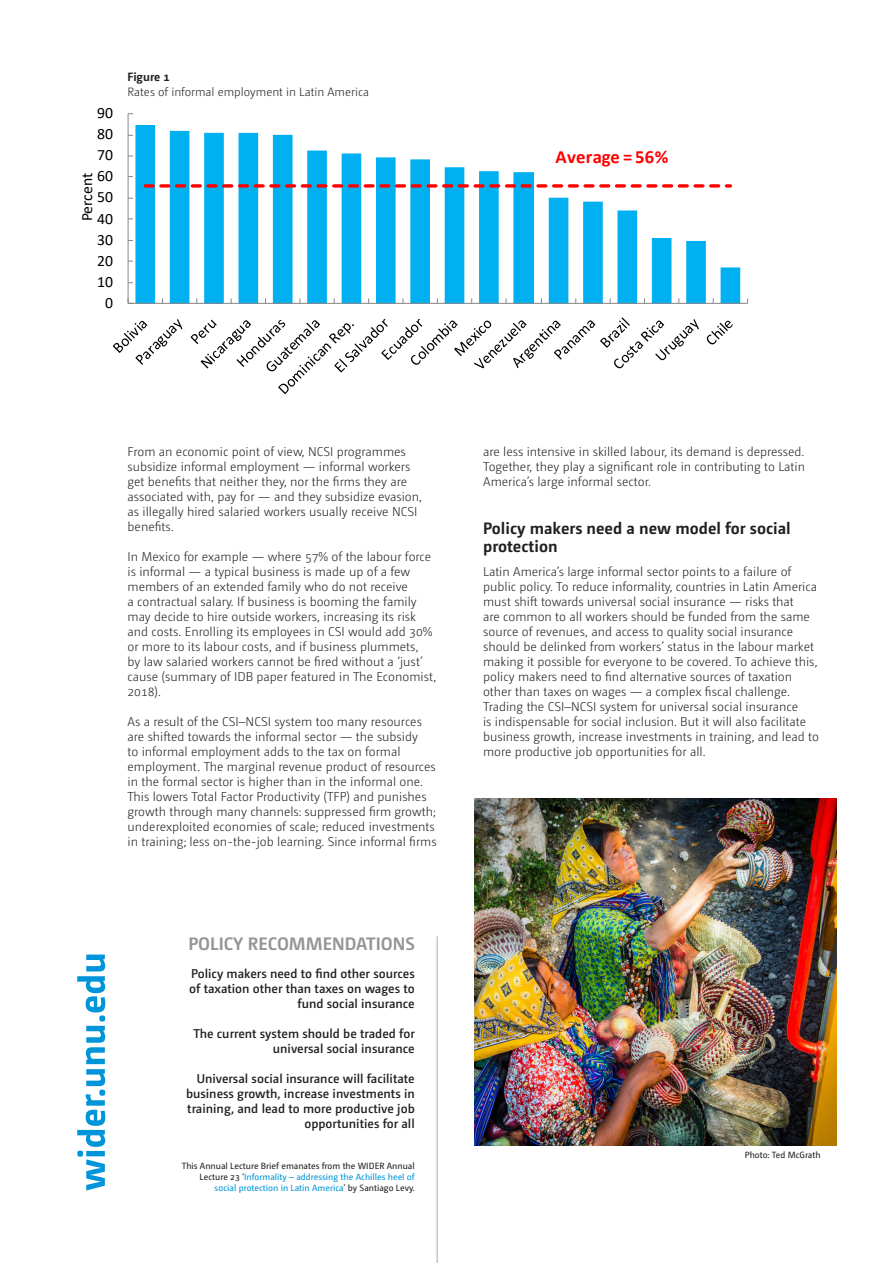
<style>
.page{position:relative;width:893px;height:1263px;background:#fff}
.page>*{position:absolute;margin:0;border:0;box-sizing:border-box;transform-origin:0 0}
.t1{font:700 18.6px "Calibri";letter-spacing:.015em;color:#f00}
.KEY_FINDINGS{font:700 18px "Camingo Dos";color:#939598}
.Heading_1{font:700 16.5px/18px "Camingo Dos";color:#231f20}
.t2{font:15.75px "Calibri";letter-spacing:-.005em;color:#000}
.Body{font:300 12.75px/15px "Camingo Dos";color:#231f20}
.INTRO{font:600 12.75px/15px "Camingo Dos";color:#231f20;text-align:right}
.Figure{font:300 12px "Camingo Dos";color:#231f20}
.Figure_title{font:700 12px "Camingo Dos";color:#231f20}
.small_text{font:9px/10.8px "Camingo Dos";color:#231f20;text-align:right}
.s1{color:#0095d9}
</style>
<div class="page">
<hr style="left:437px;top:936px;width:1px;height:327px;background:#a8a9ad">
<svg style="left:77px;top:954px;width:28px;height:236px"></svg>
<svg style="left:135px;top:125px;width:605px;height:178px"></svg>
<hr style="left:128px;top:114px;width:1px;height:189px;background:#868686">
<hr style="left:128px;top:303px;width:620px;height:1px;background:#868686">
<svg style="left:145px;top:184px;width:585px;height:4px"></svg>
<svg style="left:112px;top:317px;width:621px;height:77px"></svg>
<img style="left:474px;top:799px;width:362px;height:347px">
<p class="t2" style="left:97px;top:102px;width:17px">90</p>
<p class="t2" style="left:97px;top:123px;width:17px">80</p>
<p class="t2" style="left:97px;top:144px;width:17px">70</p>
<p class="t2" style="left:97px;top:165px;width:17px">60</p>
<p class="t2" style="left:76px;top:221px;width:50px;rotate:-90deg">Percent</p>
<p class="t2" style="left:97px;top:186px;width:17px">50</p>
<p class="t2" style="left:97px;top:207px;width:17px">40</p>
<p class="t2" style="left:97px;top:228px;width:17px">30</p>
<p class="t2" style="left:97px;top:250px;width:17px">20</p>
<p class="t2" style="left:97px;top:271px;width:17px">10</p>
<p class="t2" style="left:105px;top:292px;width:9px">0</p>
<p class="Figure_title" style="left:128px;top:70px;width:44px">Figure 1</p>
<p class="Figure" style="left:128px;top:85px;width:243px">Rates of informal employment in Latin America</p>
<p class="t1" style="left:555px;top:144px;width:114px">Average = 56%</p>
<p class="Body" style="left:128px;top:444px;width:296px">From an economic point of view, NCSI programmes subsidize informal employment — informal workers get benefits that neither they, nor the firms they are associated with, pay for — and they subsidize evasion, as illegally hired salaried workers usually receive NCSI benefits.</p>
<p class="Body" style="left:128px;top:549px;width:310px">In Mexico for example — where 57% of the labour force is informal — a typical business is made up of a few members of an extended family who do not receive<br>a contractual salary. If business is booming the family may decide to hire outside workers, increasing its risk and costs. Enrolling its employees in CSI would add 30% or more to its labour costs, and if business plummets,<br>by law salaried workers cannot be fired without a ‘just’ cause (summary of IDB paper featured in The Economist, 2018).</p>
<p class="Body" style="left:128px;top:714px;width:311px">As a result of the CSI–NCSI system too many resources are shifted towards the informal sector — the subsidy<br>to informal employment adds to the tax on formal employment. The marginal revenue product of resources in the formal sector is higher than in the informal one.<br>This lowers Total Factor Productivity (TFP) and punishes growth through many channels: suppressed firm growth; underexploited economies of scale; reduced investments in training; less on-the-job learning. Since informal firms</p>
<p class="KEY_FINDINGS" style="left:189px;top:933px;width:228px">POLICY RECOMMENDATIONS</p>
<p class="INTRO" style="left:189px;top:966px;width:227px">Policy makers need to find other sources of taxation other than taxes on wages to fund social insurance</p>
<p class="INTRO" style="left:193px;top:1026px;width:223px">The current system should be traded for universal social insurance</p>
<p class="INTRO" style="left:186px;top:1071px;width:230px">Universal social insurance will facilitate business growth, increase investments in training, and lead to more productive job opportunities for all</p>
<p class="small_text" style="left:182px;top:1160px;width:234px">This Annual Lecture Brief emanates from the WIDER Annual<br>Lecture 23 ‘<span class="s1">Informality – addressing the Achilles heel of social protection in Latin America</span>’ by Santiago Levy.</p>
<p class="Body" style="left:483px;top:444px;width:323px;text-align:justify">are less intensive in skilled labour, its demand is depressed.<br>Together, they play a significant role in contributing to Latin America’s large informal sector.</p>
<p class="Heading_1" style="left:483px;top:519px;width:309px">Policy makers need a new model for social protection</p>
<p class="Body" style="left:483px;top:564px;width:336px">Latin America’s large informal sector points to a failure of public policy. To reduce informality, countries in Latin America must shift towards universal social insurance — risks that<br>are common to all workers should be funded from the same source of revenues, and access to quality social insurance should be delinked from workers’ status in the labour market making it possible for everyone to be covered. To achieve this, policy makers need to find alternative sources of taxation other than taxes on wages — a complex fiscal challenge.</p>
<p class="Body" style="left:483px;top:699px;width:337px">Trading the CSI–NCSI system for universal social insurance<br>is indispensable for social inclusion. But it will also facilitate business growth, increase investments in training, and lead to more productive job opportunities for all.</p>
<p class="small_text" style="left:745px;top:1149px;width:77px">Photo: Ted McGrath</p>
</div>
